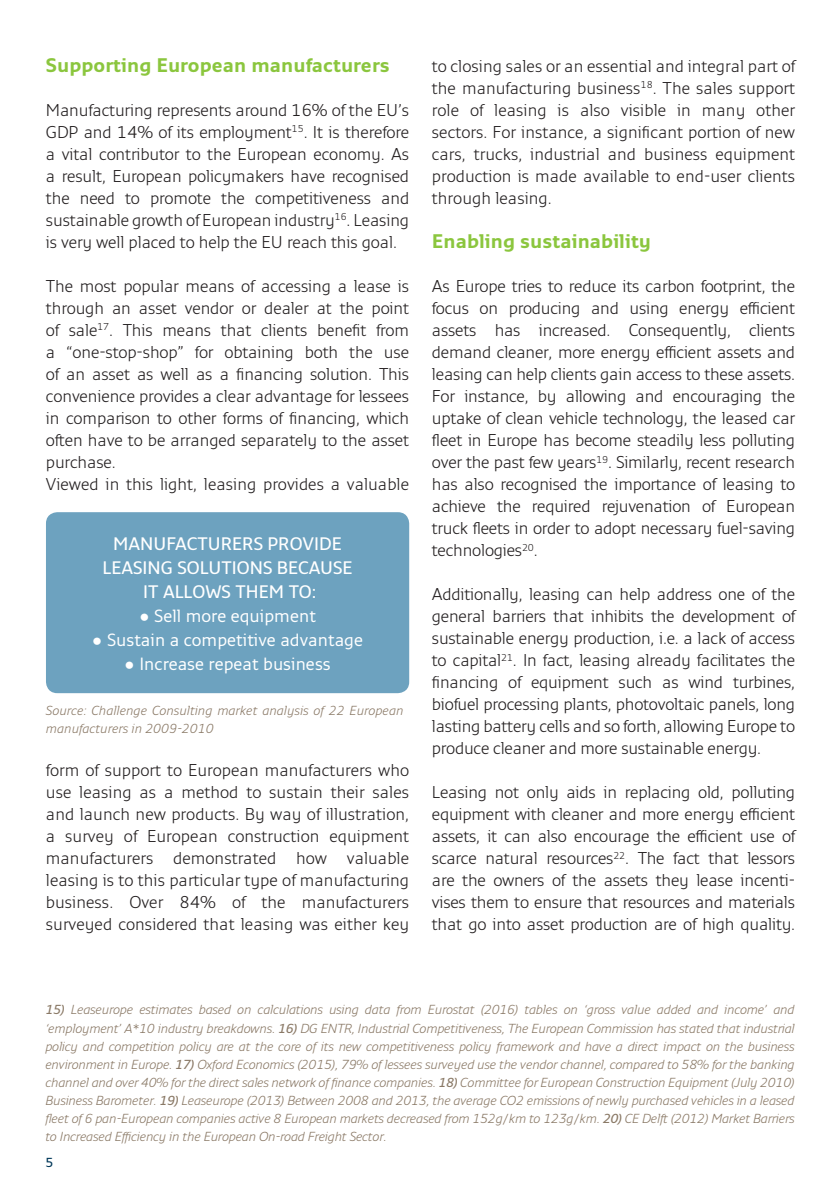
<style>
.page{position:relative;width:840px;height:1191px;background:#fff}
.page>*{position:absolute;margin:0;border:0;box-sizing:border-box;transform-origin:0 0}
.t1{font:700 20px "Monitor";color:#8bc63e}
.t2{font:18px "Monitor";color:#fff}
.t3{font:600 18px/24px "Monitor";color:#fff;text-align:center}
.t4{font:300 17px/22px "Monitor";letter-spacing:-.01em;color:#231f20;text-align:justify}
.t5{font:italic 300 13px/18px "Monitor";color:#8a7966;text-align:justify}
.t6{font:600 13px "Monitor";color:#003859}
.s1{font-weight:600}
</style>
<div class="page">
<div style="left:46px;top:512px;width:363px;height:181px;background:#6da2bf;border-radius:11px"></div>
<p class="t1" style="left:46px;top:53px;width:345px">Supporting European manufacturers</p>
<p class="t4" style="left:46px;top:98px;width:364px">Manufacturing represents around 16% of the EU’s GDP and 14% of its employment<sup>15</sup>. It is therefore a vital contributor to the European economy. As a result, European policymakers have recognised the need to promote the competitiveness and sustainable growth of European industry<sup>16</sup>. Leasing is very well placed to help the EU reach this goal.</p>
<p class="t4" style="left:46px;top:274px;width:364px;text-align:left">The most popular means of accessing a lease is through an asset vendor or dealer at the point of sale<sup>17</sup>. This means that clients benefit from a “one-stop-shop” for obtaining both the use of an asset as well as a financing solution. This convenience provides a clear advantage for lessees in comparison to other forms of financing, which often have to be arranged separately to the asset purchase.<br>Viewed in this light, leasing provides a valuable</p>
<p class="t3" style="left:102px;top:531px;width:249px">MANUFACTURERS PROVIDE<br>LEASING SOLUTIONS BECAUSE<br>IT ALLOWS THEM TO:</p>
<p class="t2" style="left:139px;top:605px;width:178px">• Sell more equipment</p>
<p class="t2" style="left:92px;top:629px;width:272px">• Sustain a competitive advantage</p>
<p class="t2" style="left:124px;top:653px;width:208px">• Increase repeat business</p>
<p class="t5" style="left:46px;top:701px;width:359px">Source: Challenge Consulting market analysis of 22 European manufacturers in 2009-2010</p>
<p class="t4" style="left:46px;top:758px;width:364px">form of support to European manufacturers who use leasing as a method to sustain their sales and launch new products. By way of illustration, a survey of European construction equipment manufacturers demonstrated how valuable leasing is to this particular type of manufacturing business. Over 84% of the manufacturers surveyed considered that leasing was either key</p>
<p class="t4" style="left:431px;top:54px;width:364px">to closing sales or an essential and integral part of the manufacturing business<sup>18</sup>. The sales support role of leasing is also visible in many other sectors. For instance, a significant portion of new cars, trucks, industrial and business equipment production is made available to end-user clients through leasing.</p>
<p class="t1" style="left:431px;top:229px;width:221px">Enabling sustainability</p>
<p class="t4" style="left:431px;top:274px;width:364px">As Europe tries to reduce its carbon footprint, the focus on producing and using energy efficient assets has increased. Consequently, clients demand cleaner, more energy efficient assets and leasing can help clients gain access to these assets.<br>For instance, by allowing and encouraging the uptake of clean vehicle technology, the leased car fleet in Europe has become steadily less polluting over the past few years<sup>19</sup>. Similarly, recent research has also recognised the importance of leasing to achieve the required rejuvenation of European truck fleets in order to adopt necessary fuel-saving technologies<sup>20</sup>.</p>
<p class="t4" style="left:431px;top:582px;width:364px">Additionally, leasing can help address one of the general barriers that inhibits the development of sustainable energy production, i.e. a lack of access to capital<sup>21</sup>. In fact, leasing already facilitates the financing of equipment such as wind turbines, biofuel processing plants, photovoltaic panels, long lasting battery cells and so forth, allowing Europe to produce cleaner and more sustainable energy.</p>
<p class="t4" style="left:431px;top:780px;width:364px">Leasing not only aids in replacing old, polluting equipment with cleaner and more energy efficient assets, it can also encourage the efficient use of scarce natural resources<sup>22</sup>. The fact that lessors are the owners of the assets they lease incenti&shy;vises them to ensure that resources and materials that go into asset production are of high quality.</p>
<p class="t5" style="left:45px;top:1000px;width:750px"><span class="s1">15)</span> Leaseurope estimates based on calculations using data from Eurostat (2016) tables on ‘gross value added and income’ and ‘employment’ A*10 industry breakdowns. <span class="s1">16)</span> DG ENTR, Industrial Competitiveness, The European Commission has stated that industrial policy and competition policy are at the core of its new competitiveness policy framework and have a direct impact on the business environment in Europe. <span class="s1">17)</span> Oxford Economics (2015), 79% of lessees surveyed use the vendor channel, compared to 58% for the banking channel and over 40% for the direct sales network of finance companies. <span class="s1">18)</span> Committee for European Construction Equipment (July 2010)<br>Business Barometer. <span class="s1">19)</span> Leaseurope (2013) Between 2008 and 2013, the average CO2 emissions of newly purchased vehicles in a leased fleet of 6 pan-European companies active 8 European markets decreased from 152g/km to 123g/km. <span class="s1">20)</span> CE Delft (2012) Market Barriers to Increased Efficiency in the European On-road Freight Sector.</p>
<p class="t6" style="left:45px;top:1154px;width:9px">5</p>
</div>
